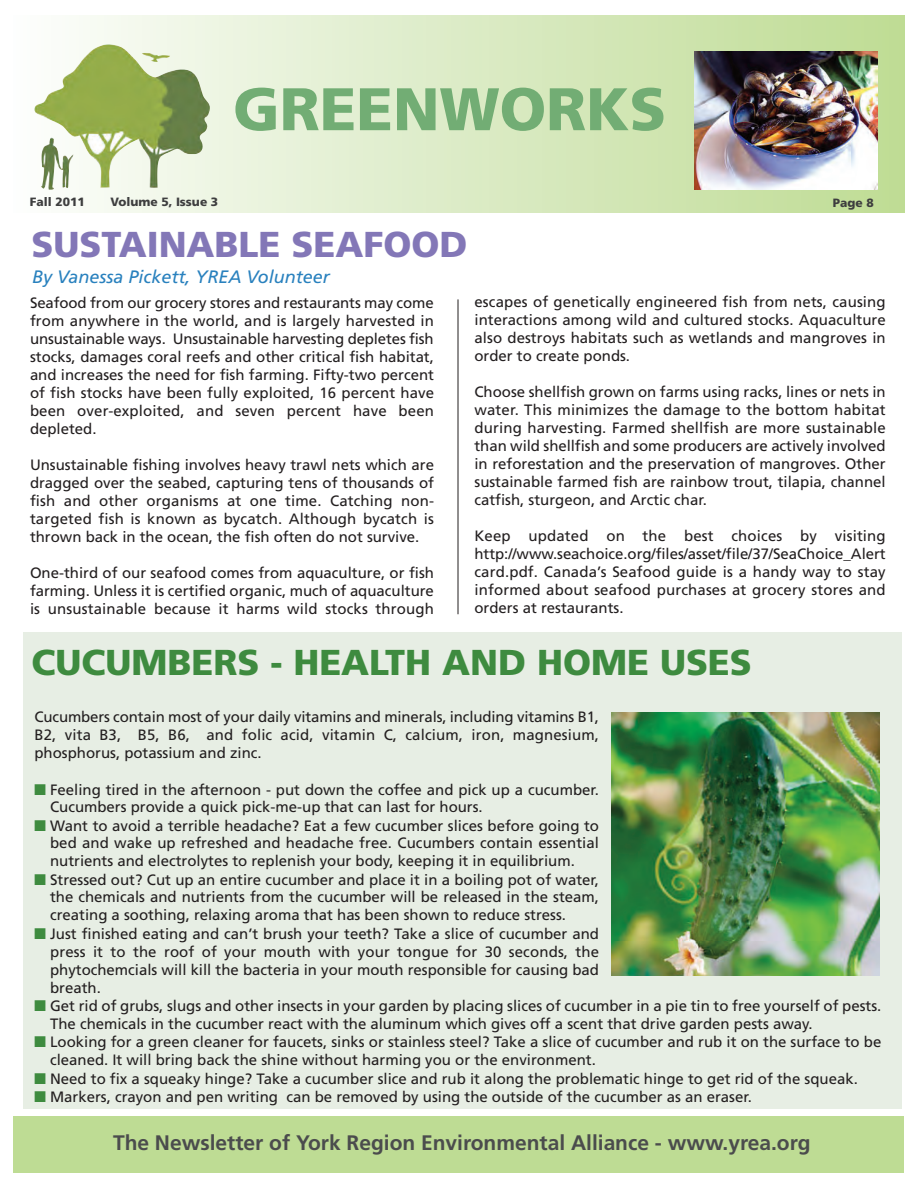
<style>
.page{position:relative;width:918px;height:1188px;background:#fff}
.page>*{position:absolute;margin:0;border:0;box-sizing:border-box;transform-origin:0 0}
.t1{font:900 60px "Frutiger";color:#72ad74}
.t2{font:900 36px "Frutiger";color:#3e8b3f}
.t3{font:900 36px "Frutiger";color:#8377b7}
.t4{font:700 21px "Frutiger";color:#4b4c4d}
.t5{font:italic 18px "Frutiger";color:#2981be}
.t6{font:15px/18px "Frutiger";color:#231f20;text-align:justify}
.t7{font:900 12px "Frutiger";color:#3e3e3f}
.s1{font-family:"Monotype Sorts";color:#3e8b3f}
</style>
<div class="page">
<div style="left:23px;top:632px;width:878px;height:476px;background:#e7eee4"></div>
<div style="left:14px;top:16px;width:890px;height:196px;background:linear-gradient(to right,#fcfdfb,#bedb93)"></div>
<img style="left:34px;top:44px;width:176px;height:146px">
<img style="left:694px;top:52px;width:184px;height:137px">
<div style="left:14px;top:1116px;width:890px;height:57px;background:#bedc94"></div>
<hr style="left:458px;top:299px;width:1px;height:315px;background:#231f20">
<img style="left:611px;top:712px;width:269px;height:264px">
<h1 class="t1" style="left:233px;top:85px;width:435px">GREENWORKS</h1>
<p class="t7" style="left:30px;top:196px;width:56px">Fall 2011</p>
<p class="t7" style="left:110px;top:196px;width:109px">Volume 5, Issue 3</p>
<p class="t7" style="left:833px;top:198px;width:42px">Page 8</p>
<h2 class="t3" style="left:32px;top:230px;width:437px">SUSTAINABLE SEAFOOD</h2>
<p class="t5" style="left:32px;top:269px;width:299px">By Vanessa Pickett, YREA Volunteer</p>
<p class="t6" style="left:30px;top:295px;width:406px">Seafood from our grocery stores and restaurants may come from anywhere in the world, and is largely harvested in unsustainable ways. Unsustainable harvesting depletes fish stocks, damages coral reefs and other critical fish habitat, and increases the need for fish farming. Fifty-two percent of fish stocks have been fully exploited, 16 percent have been over-exploited, and seven percent have been depleted.</p>
<p class="t6" style="left:30px;top:457px;width:406px">Unsustainable fishing involves heavy trawl nets which are dragged over the seabed, capturing tens of thousands of fish and other organisms at one time. Catching non&shy;targeted fish is known as bycatch. Although bycatch is thrown back in the ocean, the fish often do not survive.</p>
<p class="t6" style="left:30px;top:565px;width:406px">One-third of our seafood comes from aquaculture, or fish farming. Unless it is certified organic, much of aquaculture is unsustainable because it harms wild stocks through</p>
<p class="t6" style="left:475px;top:294px;width:413px">escapes of genetically engineered fish from nets, causing interactions among wild and cultured stocks. Aquaculture also destroys habitats such as wetlands and mangroves in order to create ponds.</p>
<p class="t6" style="left:475px;top:384px;width:413px">Choose shellfish grown on farms using racks, lines or nets in water. This minimizes the damage to the bottom habitat during harvesting. Farmed shellfish are more sustainable than wild shellfish and some producers are actively involved in reforestation and the preservation of mangroves. Other sustainable farmed fish are rainbow trout, tilapia, channel catfish, sturgeon, and Arctic char.</p>
<p class="t6" style="left:475px;top:528px;width:413px">Keep updated on the best choices by visiting http://www.seachoice.org/files/asset/file/37/SeaChoice_Alert card.pdf. Canada’s Seafood guide is a handy way to stay informed about seafood purchases at grocery stores and orders at restaurants.</p>
<h2 class="t2" style="left:32px;top:648px;width:722px">CUCUMBERS - HEALTH AND HOME USES</h2>
<p class="t6" style="left:34px;top:709px;width:566px">Cucumbers contain most of your daily vitamins and minerals, including vitamins B1, B2, vita B3, B5, B6, and folic acid, vitamin C, calcium, iron, magnesium, phosphorus, potassium and zinc.</p>
<p class="t6" style="left:50px;top:782px;width:551px;line-height:17.4px;text-indent:-16px"><span class="s1">■</span> Feeling tired in the afternoon - put down the coffee and pick up a cucumber.<br>Cucumbers provide a quick pick-me-up that can last for hours.</p>
<p class="t6" style="left:50px;top:818px;width:551px;text-indent:-16px"><span class="s1">■</span> Want to avoid a terrible headache? Eat a few cucumber slices before going to bed and wake up refreshed and headache free. Cucumbers contain essential nutrients and electrolytes to replenish your body, keeping it in equilibrium.</p>
<p class="t6" style="left:50px;top:872px;width:551px;text-indent:-16px"><span class="s1">■</span> Stressed out? Cut up an entire cucumber and place it in a boiling pot of water, the chemicals and nutrients from the cucumber will be released in the steam, creating a soothing, relaxing aroma that has been shown to reduce stress.</p>
<p class="t6" style="left:50px;top:926px;width:551px;text-indent:-16px"><span class="s1">■</span> Just finished eating and can’t brush your teeth? Take a slice of cucumber and press it to the roof of your mouth with your tongue for 30 seconds, the phytochemcials will kill the bacteria in your mouth responsible for causing bad breath.</p>
<p class="t6" style="left:50px;top:999px;width:833px;line-height:17.4px;text-indent:-16px"><span class="s1">■</span> Get rid of grubs, slugs and other insects in your garden by placing slices of cucumber in a pie tin to free yourself of pests.<br>The chemicals in the cucumber react with the aluminum which gives off a scent that drive garden pests away.</p>
<p class="t6" style="left:50px;top:1035px;width:833px;line-height:17.4px;text-indent:-16px"><span class="s1">■</span> Looking for a green cleaner for faucets, sinks or stainless steel? Take a slice of cucumber and rub it on the surface to be cleaned. It will bring back the shine without harming you or the environment.</p>
<p class="t6" style="left:34px;top:1071px;width:825px"><span class="s1">■</span> Need to fix a squeaky hinge? Take a cucumber slice and rub it along the problematic hinge to get rid of the squeak.</p>
<p class="t6" style="left:34px;top:1089px;width:719px"><span class="s1">■</span> Markers, crayon and pen writing can be removed by using the outside of the cucumber as an eraser.</p>
<h3 class="t4" style="left:113px;top:1134px;width:699px">The Newsletter of York Region Environmental Alliance - www.yrea.org</h3>
</div>
